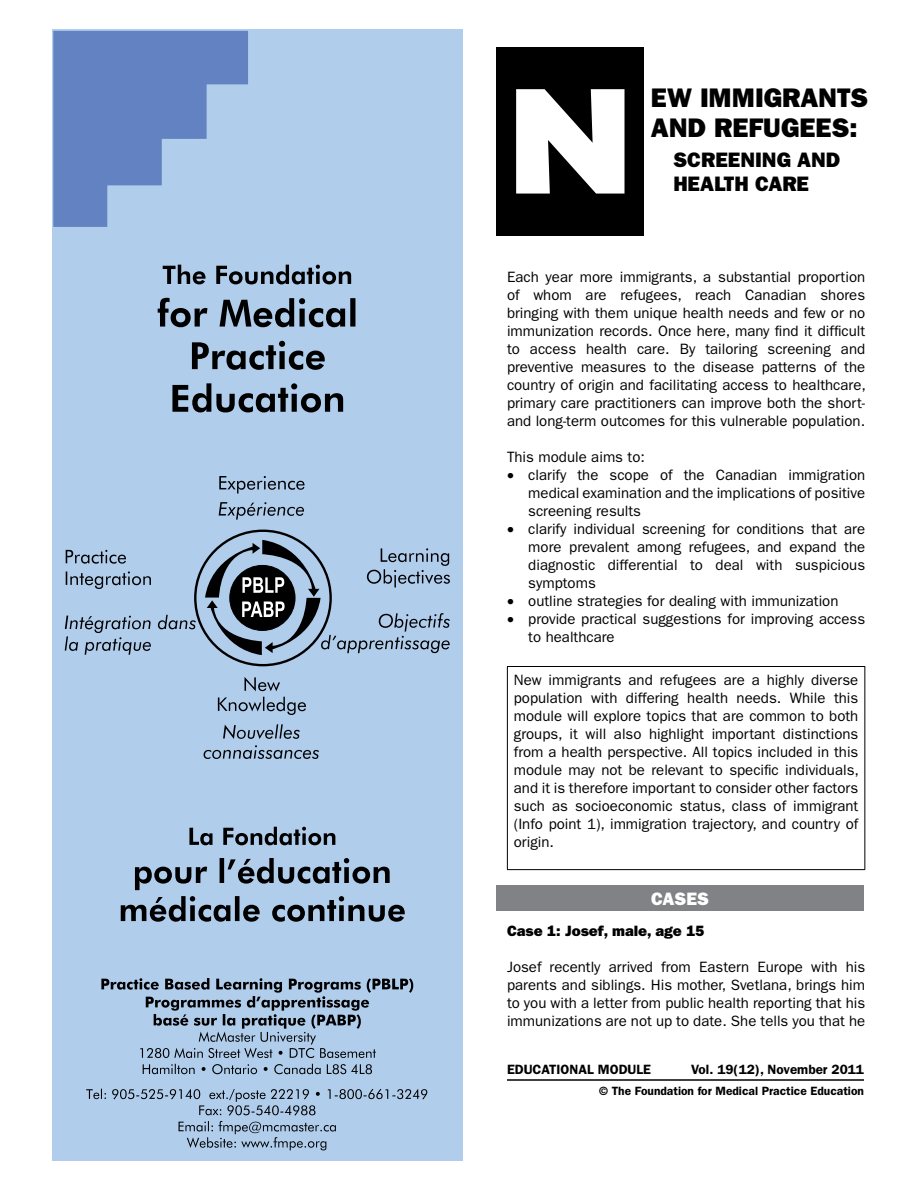
<style>
.page{position:relative;width:918px;height:1188px;background:#fff}
.page>*{position:absolute;margin:0;border:0;box-sizing:border-box;transform-origin:0 0}
.t1{font:800 153px "Gill Sans";color:#fff;scale:.91 1}
.t2{font:800 27px/30px "Franklin Gothic";color:#000}
.t3{font:800 21px/24px "Franklin Gothic";color:#000}
.t4{font:800 18px "Franklin Gothic";color:#fff}
.t5{font:15px/18px "Franklin Gothic";color:#000;text-align:justify}
.t6{font:800 15px "Franklin Gothic";color:#000}
.t7{font:600 13.5px "Franklin Gothic";color:#000}
.t8{font:600 12px "Franklin Gothic";color:#000}
</style>
<div class="page">
<hr style="left:507px;top:666px;width:358px;height:1px;background:#000">
<hr style="left:507px;top:667px;width:1px;height:202px;background:#000">
<hr style="left:864px;top:667px;width:1px;height:202px;background:#000">
<hr style="left:507px;top:869px;width:358px;height:1px;background:#000">
<hr style="left:507px;top:1079px;width:357px;height:2px;background:#000">
<div style="left:496px;top:47px;width:148px;height:189px;background:#000"></div>
<div style="left:496px;top:885px;width:368px;height:25px;background:#808285"></div>
<div style="left:52px;top:29px;width:411px;height:1132px;background:#b1cdec"></div>
<svg style="left:53px;top:31px;width:195px;height:196px"></svg>
<svg style="left:172px;top:383px;width:171px;height:29px"></svg>
<svg style="left:192px;top:341px;width:133px;height:29px"></svg>
<svg style="left:158px;top:298px;width:197px;height:29px"></svg>
<svg style="left:163px;top:265px;width:188px;height:19px"></svg>
<svg style="left:121px;top:896px;width:284px;height:26px"></svg>
<svg style="left:135px;top:858px;width:255px;height:32px"></svg>
<svg style="left:189px;top:827px;width:146px;height:18px"></svg>
<svg style="left:219px;top:502px;width:85px;height:18px"></svg>
<svg style="left:219px;top:476px;width:86px;height:18px"></svg>
<svg style="left:204px;top:745px;width:115px;height:14px"></svg>
<svg style="left:223px;top:724px;width:77px;height:15px"></svg>
<svg style="left:218px;top:697px;width:88px;height:18px"></svg>
<svg style="left:245px;top:677px;width:35px;height:14px"></svg>
<svg style="left:65px;top:615px;width:131px;height:40px"></svg>
<svg style="left:66px;top:571px;width:85px;height:18px"></svg>
<svg style="left:66px;top:550px;width:60px;height:14px"></svg>
<svg style="left:86px;top:1089px;width:341px;height:61px"></svg>
<svg style="left:143px;top:1064px;width:229px;height:10px"></svg>
<svg style="left:101px;top:978px;width:312px;height:80px"></svg>
<svg style="left:205px;top:540px;width:245px;height:115px"></svg>
<h1 class="t1" style="left:506px;top:52px;width:143px">N</h1>
<h2 class="t2" style="left:651px;top:83px;width:219px">EW IMMIGRANTS<br>AND REFUGEES:</h2>
<h3 class="t3" style="left:673px;top:148px;width:168px">SCREENING AND<br>HEALTH CARE</h3>
<p class="t5" style="left:507px;top:268px;width:360px">Each year more immigrants, a substantial proportion of whom are refugees, reach Canadian shores bringing with them unique health needs and few or no immunization records. Once here, many find it difficult to access health care. By tailoring screening and preventive measures to the disease patterns of the country of origin and facilitating access to healthcare, primary care practitioners can improve both the short&shy;and long-term outcomes for this vulnerable population.</p>
<p class="t5" style="left:507px;top:448px;width:139px">This module aims to:</p>
<p class="t5" style="left:528px;top:466px;width:338px;text-indent:-21px">• clarify the scope of the Canadian immigration medical examination and the implications of positive screening results</p>
<p class="t5" style="left:528px;top:520px;width:338px;text-indent:-21px">• clarify individual screening for conditions that are more prevalent among refugees, and expand the diagnostic differential to deal with suspicious symptoms</p>
<p class="t5" style="left:507px;top:592px;width:333px">• outline strategies for dealing with immunization</p>
<p class="t5" style="left:528px;top:610px;width:338px;text-indent:-21px">• provide practical suggestions for improving access to healthcare</p>
<p class="t5" style="left:514px;top:671px;width:347px">New immigrants and refugees are a highly diverse population with differing health needs. While this module will explore topics that are common to both groups, it will also highlight important distinctions from a health perspective. All topics included in this module may not be relevant to specific individuals, and it is therefore important to consider other factors such as socioeconomic status, class of immigrant (Info point 1), immigration trajectory, and country of origin.</p>
<p class="t4" style="left:651px;top:888px;width:24px">CASES</p>
<p class="t6" style="left:507px;top:922px;width:199px">CASE 1: JOSEF, MALE, AGE 15</p>
<p class="t5" style="left:507px;top:958px;width:360px">Josef recently arrived from Eastern Europe with his parents and siblings. His mother, Svetlana, brings him to you with a letter from public health reporting that his immunizations are not up to date. She tells you that he</p>
<p class="t7" style="left:507px;top:1061px;width:146px">EDUCATIONAL MODULE</p>
<p class="t7" style="left:691px;top:1061px;width:174px">Vol. 19(12), November 2011</p>
<p class="t8" style="left:599px;top:1084px;width:266px">© The Foundation for Medical Practice Education</p>
</div>
